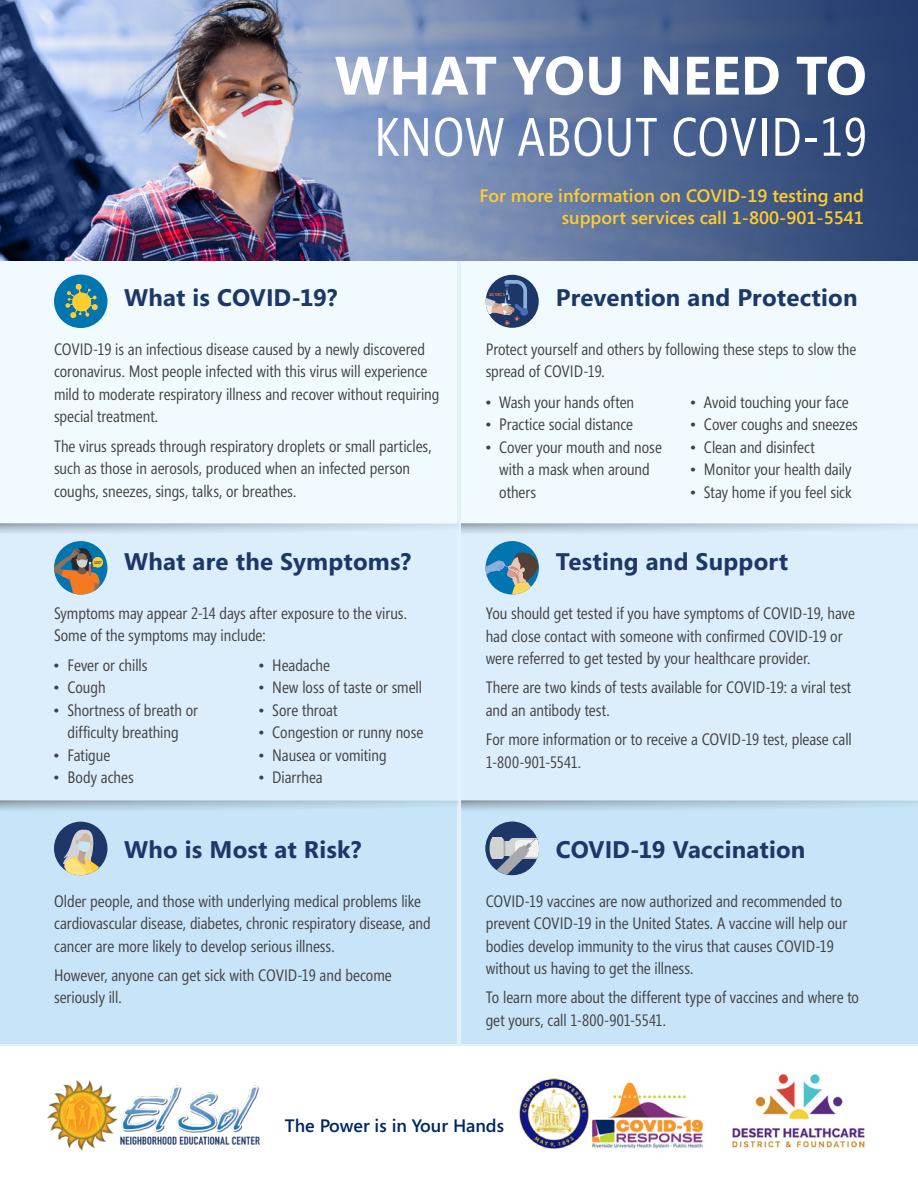
<style>
.page{position:relative;width:918px;height:1188px;background:#fff}
.page>*{position:absolute;margin:0;border:0;box-sizing:border-box;transform-origin:0 0}
.t1{font:54px "Segoe Condensed";letter-spacing:.01em;color:#fff}
.t2{font:700 54px "Segoe";letter-spacing:.005em;color:#fff}
.t3{font:700 24px "Segoe";letter-spacing:.01em;color:#1d3768}
.t4{font:600 18px/21.6px "Segoe";color:#ffcc31;text-align:right}
.t5{font:600 18px "Segoe";color:#002762}
.t6{font:16.5px/22.5px "Segoe Condensed";color:#414042}
.t7{font:600 4.2px "Segoe";color:#1d3768}
.t8{font:700 4.05px "Century Gothic";letter-spacing:.025em;color:#f47920}
</style>
<div class="page">
<img style="left:47px;top:1080px;width:213px;height:71px">
<img style="left:519px;top:1078px;width:185px;height:71px">
<img style="left:732px;top:1073px;width:133px;height:75px">
<div style="left:0;top:800px;width:456px;height:244px;background:#c7e4f8"></div>
<div style="left:462px;top:800px;width:456px;height:244px;background:#c7e4f8"></div>
<div style="left:0;top:523px;width:456px;height:277px;background:#dceefb"></div>
<div style="left:0;top:261px;width:456px;height:262px;background:#f1fafe"></div>
<div style="left:462px;top:523px;width:456px;height:277px;background:#dceefb"></div>
<div style="left:462px;top:261px;width:456px;height:262px;background:#f1fafe"></div>
<div style="left:54px;top:275px;width:53px;height:53px;background:#0075af;border-radius:50%"></div>
<div style="left:75px;top:284px;width:7px;height:6px;background:#ffcc31;border-radius:50%"></div>
<svg style="left:65px;top:287px;width:33px;height:31px"></svg>
<div style="left:54px;top:541px;width:53px;height:54px;background:#0075af;border-radius:50%"></div>
<svg style="left:54px;top:548px;width:49px;height:47px"></svg>
<div style="left:54px;top:822px;width:53px;height:53px;background:#1d3768;border-radius:50%"></div>
<svg style="left:63px;top:827px;width:44px;height:48px"></svg>
<div style="left:486px;top:275px;width:53px;height:53px;background:#1d3768;border-radius:50%"></div>
<svg style="left:486px;top:275px;width:43px;height:51px"></svg>
<div style="left:485px;top:541px;width:54px;height:54px;background:#0075af;border-radius:50%"></div>
<svg style="left:485px;top:552px;width:53px;height:43px"></svg>
<div style="left:485px;top:822px;width:54px;height:53px;background:#1d3768;border-radius:50%"></div>
<svg style="left:485px;top:838px;width:54px;height:37px"></svg>
<img style="left:0;top:0;width:918px;height:261px">
<svg style="left:0;top:523px;width:918px;height:14px"></svg>
<svg style="left:0;top:800px;width:918px;height:14px"></svg>
<h1 class="t2" style="left:335px;top:37px;width:534px">WHAT YOU NEED TO</h1>
<h1 class="t1" style="left:374px;top:103px;width:494px">KNOW ABOUT COVID-19</h1>
<p class="t4" style="left:479px;top:185px;width:386px">For more information on COVID-19 testing and support services call 1-800-901-5541</p>
<h2 class="t3" style="left:124px;top:281px;width:215px">What is COVID-19?</h2>
<p class="t6" style="left:54px;top:338px;width:387px">COVID-19 is an infectious disease caused by a newly discovered coronavirus. Most people infected with this virus will experience mild to moderate respiratory illness and recover without requiring special treatment.</p>
<p class="t6" style="left:54px;top:435px;width:379px">The virus spreads through respiratory droplets or small particles, such as those in aerosols, produced when an infected person coughs, sneezes, sings, talks, or breathes.</p>
<p class="t7" style="left:94px;top:560px;width:10px">100<sup>º</sup></p>
<h2 class="t3" style="left:124px;top:545px;width:288px">What are the Symptoms?</h2>
<p class="t6" style="left:54px;top:602px;width:355px">Symptoms may appear 2-14 days after exposure to the virus.<br>Some of the symptoms may include:</p>
<p class="t6" style="left:54px;top:654px;width:95px">• Fever or chills</p>
<p class="t6" style="left:54px;top:676px;width:53px">• Cough</p>
<p class="t6" style="left:54px;top:699px;width:146px;text-align:center">• Shortness of breath or difficulty breathing</p>
<p class="t6" style="left:54px;top:744px;width:58px">• Fatigue</p>
<p class="t6" style="left:54px;top:766px;width:81px">• Body aches</p>
<p class="t6" style="left:259px;top:654px;width:73px">• Headache</p>
<p class="t6" style="left:259px;top:676px;width:165px">• New loss of taste or smell</p>
<p class="t6" style="left:259px;top:699px;width:80px">• Sore throat</p>
<p class="t6" style="left:259px;top:721px;width:166px">• Congestion or runny nose</p>
<p class="t6" style="left:259px;top:744px;width:129px">• Nausea or vomiting</p>
<p class="t6" style="left:259px;top:767px;width:66px">• Diarrhea</p>
<h2 class="t3" style="left:124px;top:832px;width:239px">Who is Most at Risk?</h2>
<p class="t6" style="left:54px;top:890px;width:378px">Older people, and those with underlying medical problems like cardiovascular disease, diabetes, chronic respiratory disease, and cancer are more likely to develop serious illness.</p>
<p class="t6" style="left:54px;top:964px;width:339px">However, anyone can get sick with COVID-19 and become seriously ill.</p>
<p class="t8" style="left:489px;top:291px;width:18px">20 SECS</p>
<h2 class="t3" style="left:556px;top:281px;width:303px">Prevention and Protection</h2>
<p class="t6" style="left:486px;top:338px;width:372px">Protect yourself and others by following these steps to slow the spread of COVID-19.</p>
<p class="t6" style="left:486px;top:391px;width:150px">• Wash your hands often</p>
<p class="t6" style="left:486px;top:413px;width:149px">• Practice social distance</p>
<p class="t6" style="left:499px;top:436px;width:164px;text-indent:-13px">• Cover your mouth and nose with a mask when around others</p>
<p class="t6" style="left:690px;top:391px;width:160px">• Avoid touching your face</p>
<p class="t6" style="left:690px;top:413px;width:169px">• Cover coughs and sneezes</p>
<p class="t6" style="left:690px;top:436px;width:126px">• Clean and disinfect</p>
<p class="t6" style="left:690px;top:458px;width:163px">• Monitor your health daily</p>
<p class="t6" style="left:690px;top:481px;width:163px">• Stay home if you feel sick</p>
<h2 class="t3" style="left:556px;top:545px;width:234px">Testing and Support</h2>
<p class="t6" style="left:486px;top:602px;width:371px">You should get tested if you have symptoms of COVID-19, have had close contact with someone with confirmed COVID-19 or were referred to get tested by your healthcare provider.</p>
<p class="t6" style="left:486px;top:676px;width:367px">There are two kinds of tests available for COVID-19: a viral test and an antibody test.</p>
<p class="t6" style="left:486px;top:728px;width:368px">For more information or to receive a COVID-19 test, please call<br>1-800-901-5541.</p>
<h2 class="t3" style="left:556px;top:832px;width:251px">COVID-19 Vaccination</h2>
<p class="t6" style="left:486px;top:890px;width:363px">COVID-19 vaccines are now authorized and recommended to prevent COVID-19 in the United States. A vaccine will help our bodies develop immunity to the virus that causes COVID-19 without us having to get the illness.</p>
<p class="t6" style="left:486px;top:987px;width:375px">To learn more about the different type of vaccines and where to get yours, call 1-800-901-5541.</p>
<p class="t5" style="left:285px;top:1113px;width:221px">The Power is in Your Hands</p>
</div>
